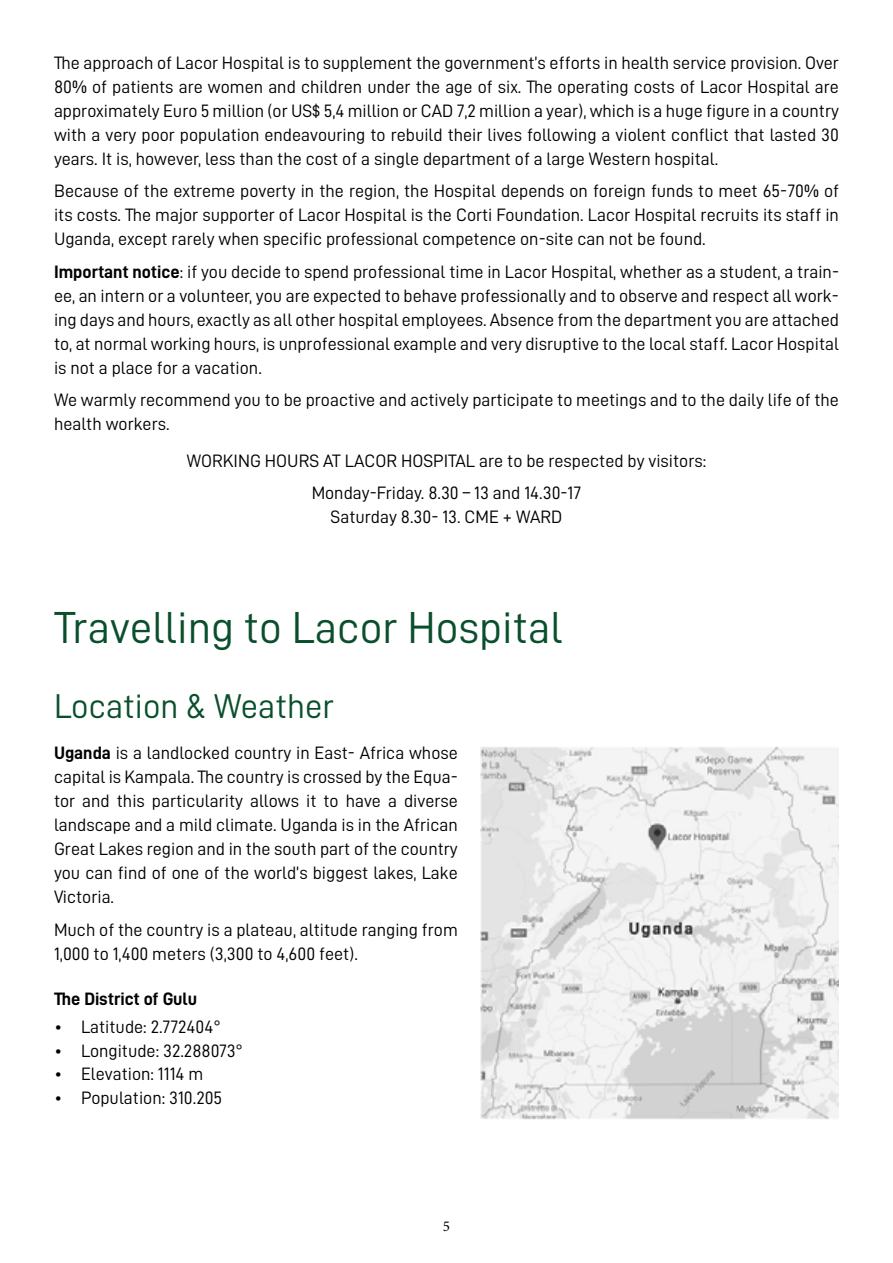
<style>
.page{position:relative;width:893px;height:1263px;background:#fff}
.page>*{position:absolute;margin:0;border:0;box-sizing:border-box;transform-origin:0 0}
.t1{font:45px "D DIN";color:#0a4f2c}
.t2{font:34.5px "D DIN";color:#0a4f2c}
.t3{font:18px/24px "D DIN";color:#000;text-align:justify}
.t4{font:18px "D DIN Bold";letter-spacing:-.005em;color:#000}
.t5{font:15px "Minion Pro";color:#000}
.s1{font-family:"D DIN Bold"}
</style>
<div class="page">
<img style="left:480px;top:747px;width:359px;height:373px">
<p class="t3" style="left:54px;top:50px;width:786px">The approach of Lacor Hospital is to supplement the government’s efforts in health service provision. Over 80% of patients are women and children under the age of six. The operating costs of Lacor Hospital are approximately Euro 5 million (or US$ 5,4 million or CAD 7,2 million a year), which is a huge figure in a country with a very poor population endeavouring to rebuild their lives following a violent conflict that lasted 30 years. It is, however, less than the cost of a single department of a large Western hospital.</p>
<p class="t3" style="left:54px;top:179px;width:786px">Because of the extreme poverty in the region, the Hospital depends on foreign funds to meet 65-70% of its costs. The major supporter of Lacor Hospital is the Corti Foundation. Lacor Hospital recruits its staff in Uganda, except rarely when specific professional competence on-site can not be found.</p>
<p class="t3" style="left:54px;top:259px;width:787px"><span class="s1">Important notice</span>: if you decide to spend professional time in Lacor Hospital, whether as a student, a train&shy;ee, an intern or a volunteer, you are expected to behave professionally and to observe and respect all work&shy;ing days and hours, exactly as all other hospital employees. Absence from the department you are attached to, at normal working hours, is unprofessional example and very disruptive to the local staff. Lacor Hospital is not a place for a vacation.</p>
<p class="t3" style="left:54px;top:388px;width:786px">We warmly recommend you to be proactive and actively participate to meetings and to the daily life of the health workers.</p>
<p class="t3" style="left:187px;top:444px;width:521px;line-height:32px;text-align:center">WORKING HOURS AT LACOR HOSPITAL are to be respected by visitors:<br>Monday-Friday. 8.30 – 13 and 14.30-17</p>
<p class="t3" style="left:331px;top:504px;width:233px">Saturday 8.30- 13. CME + WARD</p>
<h1 class="t1" style="left:54px;top:603px;width:510px">Travelling to Lacor Hospital</h1>
<h2 class="t2" style="left:54px;top:687px;width:282px">Location &amp; Weather</h2>
<p class="t3" style="left:54px;top:741px;width:405px"><span class="s1">Uganda</span> is a landlocked country in East- Africa whose capital is Kampala. The country is crossed by the Equa&shy;tor and this particularity allows it to have a diverse landscape and a mild climate. Uganda is in the African Great Lakes region and in the south part of the country you can find of one of the world’s biggest lakes, Lake Victoria.</p>
<p class="t3" style="left:54px;top:917px;width:405px">Much of the country is a plateau, altitude ranging from<br>1,000 to 1,400 meters (3,300 to 4,600 feet).</p>
<p class="t4" style="left:54px;top:989px;width:145px">The District of Gulu</p>
<p class="t3" style="left:54px;top:1014px;width:168px">• Latitude: 2.772404°</p>
<p class="t3" style="left:54px;top:1038px;width:190px">• Longitude: 32.288073°</p>
<p class="t3" style="left:54px;top:1062px;width:151px">• Elevation: 1114 m</p>
<p class="t3" style="left:54px;top:1086px;width:170px">• Population: 310.205</p>
<p class="t5" style="left:443px;top:1216px;width:9px">5</p>
</div>
